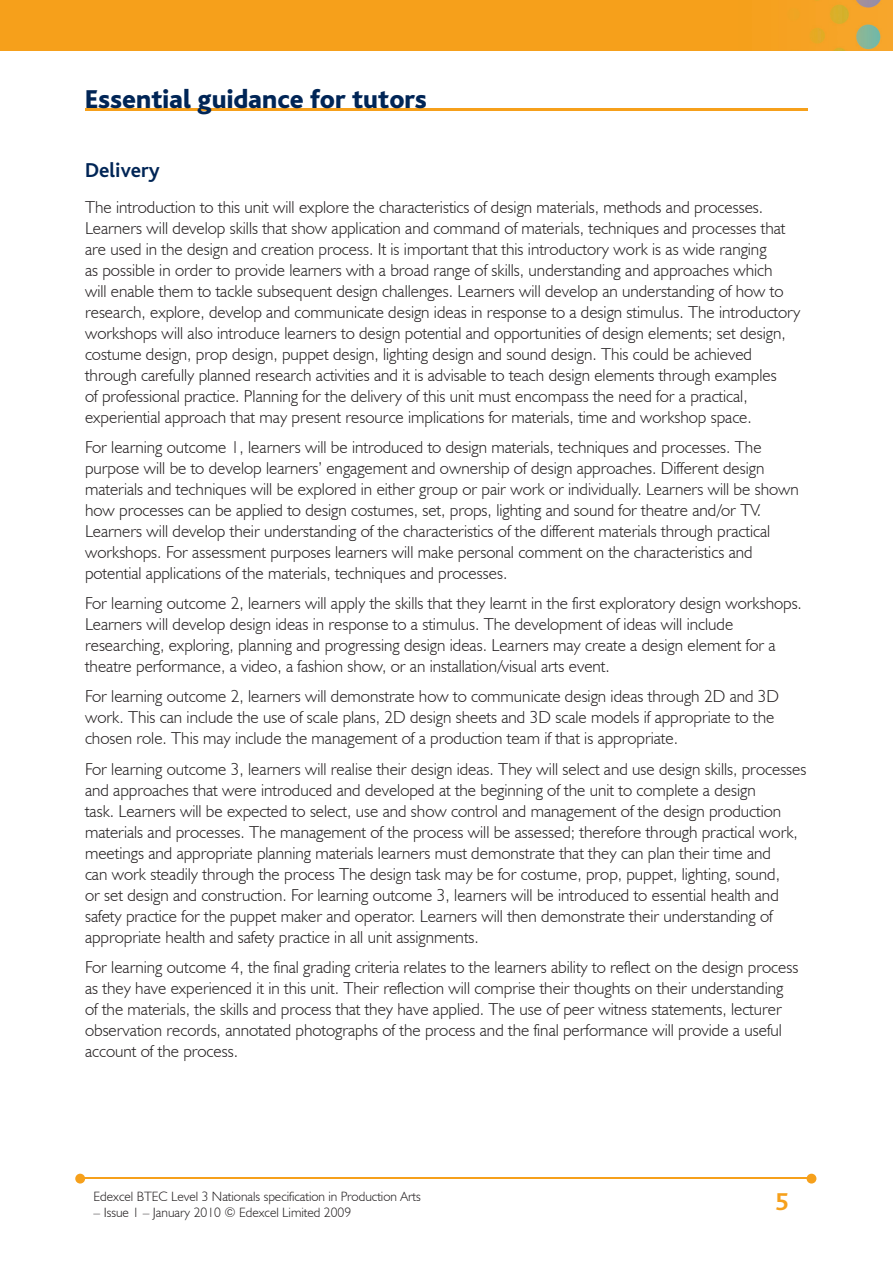
<style>
.page{position:relative;width:893px;height:1263px;background:#fff}
.page>*{position:absolute;margin:0;border:0;box-sizing:border-box;transform-origin:0 0}
.t1{font:800 27px "Bliss";color:#002556}
.t2{font:700 25.5px "Bliss";color:#f6a01b}
.t3{font:700 21px "Bliss";color:#002556}
.t4{font:300 17.25px/21px "Humanist 521 BT";color:#231f20}
.t5{font:300 13.5px "Humanist 521 BT";color:#231f20}
</style>
<div class="page">
<img style="left:0;top:0;width:893px;height:51px">
<hr style="left:82px;top:1178px;width:728px;height:1px;background:#f6a01b">
<svg style="left:807px;top:1174px;width:9px;height:9px"></svg>
<svg style="left:75px;top:1174px;width:10px;height:9px"></svg>
<hr style="left:85px;top:108px;width:723px;height:2px;background:#f6a01b">
<h1 class="t1" style="left:85px;top:85px;width:344px">Essential guidance for tutors</h1>
<p class="t3" style="left:85px;top:160px;width:76px">Delivery</p>
<p class="t4" style="left:85px;top:197px;width:717px">The introduction to this unit will explore the characteristics of design materials, methods and processes.<br>Learners will develop skills that show application and command of materials, techniques and processes that are used in the design and creation process. It is important that this introductory work is as wide ranging<br>as possible in order to provide learners with a broad range of skills, understanding and approaches which<br>will enable them to tackle subsequent design challenges. Learners will develop an understanding of how to research, explore, develop and communicate design ideas in response to a design stimulus. The introductory workshops will also introduce learners to design potential and opportunities of design elements; set design, costume design, prop design, puppet design, lighting design and sound design. This could be achieved through carefully planned research activities and it is advisable to teach design elements through examples<br>of professional practice. Planning for the delivery of this unit must encompass the need for a practical, experiential approach that may present resource implications for materials, time and workshop space.</p>
<p class="t4" style="left:85px;top:437px;width:715px">For learning outcome 1, learners will be introduced to design materials, techniques and processes. The purpose will be to develop learners’ engagement and ownership of design approaches. Different design materials and techniques will be explored in either group or pair work or individually. Learners will be shown how processes can be applied to design costumes, set, props, lighting and sound for theatre and/or TV.<br>Learners will develop their understanding of the characteristics of the different materials through practical workshops. For assessment purposes learners will make personal comment on the characteristics and potential applications of the materials, techniques and processes.</p>
<p class="t4" style="left:85px;top:593px;width:718px">For learning outcome 2, learners will apply the skills that they learnt in the first exploratory design workshops.<br>Learners will develop design ideas in response to a stimulus. The development of ideas will include researching, exploring, planning and progressing design ideas. Learners may create a design element for a theatre performance, a video, a fashion show, or an installation/visual arts event.</p>
<p class="t4" style="left:85px;top:686px;width:696px">For learning outcome 2, learners will demonstrate how to communicate design ideas through 2D and 3D work. This can include the use of scale plans, 2D design sheets and 3D scale models if appropriate to the chosen role. This may include the management of a production team if that is appropriate.</p>
<p class="t4" style="left:85px;top:758px;width:723px">For learning outcome 3, learners will realise their design ideas. They will select and use design skills, processes and approaches that were introduced and developed at the beginning of the unit to complete a design<br>task. Learners will be expected to select, use and show control and management of the design production materials and processes. The management of the process will be assessed; therefore through practical work, meetings and appropriate planning materials learners must demonstrate that they can plan their time and<br>can work steadily through the process The design task may be for costume, prop, puppet, lighting, sound,<br>or set design and construction. For learning outcome 3, learners will be introduced to essential health and safety practice for the puppet maker and operator. Learners will then demonstrate their understanding of appropriate health and safety practice in all unit assignments.</p>
<p class="t4" style="left:85px;top:956px;width:715px">For learning outcome 4, the final grading criteria relates to the learners ability to reflect on the design process as they have experienced it in this unit. Their reflection will comprise their thoughts on their understanding of the materials, the skills and process that they have applied. The use of peer witness statements, lecturer observation records, annotated photographs of the process and the final performance will provide a useful account of the process.</p>
<p class="t5" style="left:94px;top:1188px;width:329px">Edexcel BTEC Level 3 Nationals specification in Production Arts</p>
<p class="t5" style="left:94px;top:1204px;width:259px">– Issue 1 – January 2010 © Edexcel Limited 2009</p>
<h2 class="t2" style="left:775px;top:1189px;width:15px">5</h2>
</div>
